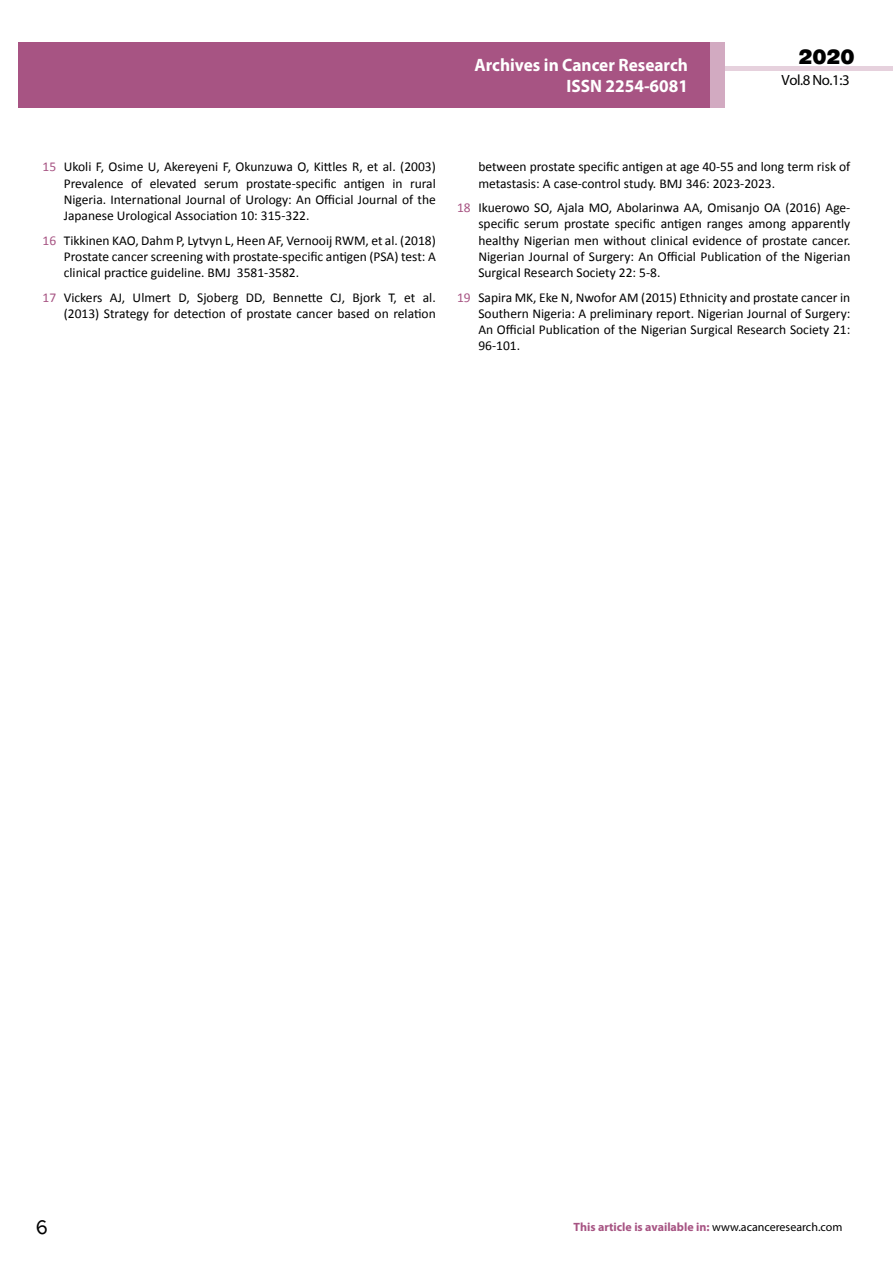
<style>
.page{position:relative;width:893px;height:1263px;background:#fff}
.page>*{position:absolute;margin:0;border:0;box-sizing:border-box;transform-origin:0 0}
.t1{font:25.5px "Tunga";color:#000}
.t2{font:22.5px "Helvetica Black cyr Bold";color:#000}
.t3{font:700 18px/21.6px "Myriad Pro";color:#fff;text-align:right;scale:.96 1}
.t4{font:14.85px "Myriad Pro";color:#000}
.t5{font:13.5px/16.2px "Calibri";color:#000;text-align:justify}
.t6{font:700 12px "Myriad Pro";color:#a75483}
.s1{color:#a75483}
.s2{font-weight:400;color:#000}
</style>
<div class="page">
<div style="left:722px;top:66px;width:171px;height:5px;background:#e6d1dd"></div>
<div style="left:710px;top:42px;width:15px;height:66px;background:#d2aac1"></div>
<div style="left:19px;top:42px;width:691px;height:66px;background:#a75483"></div>
<h3 class="t3" style="left:475px;top:53px;width:224px">Archives in Cancer Research<br>ISSN 2254-6081</h3>
<h2 class="t2" style="left:799px;top:45px;width:58px">2020</h2>
<p class="t4" style="left:781px;top:71px;width:70px">Vol.8 No.1:3</p>
<p class="t5" style="left:64px;top:159px;width:374px;text-indent:-21px"><span class="s1">15</span> Ukoli F, Osime U, Akereyeni F, Okunzuwa O, Kittles R, et al. (2003)<br>Prevalence of elevated serum prostate-specific antigen in rural Nigeria. International Journal of Urology: An Official Journal of the Japanese Urological Association 10: 315-322.</p>
<p class="t5" style="left:64px;top:232px;width:374px;text-indent:-21px"><span class="s1">16</span> Tikkinen KAO, Dahm P, Lytvyn L, Heen AF, Vernooij RWM, et al. (2018)<br>Prostate cancer screening with prostate-specific antigen (PSA) test: A clinical practice guideline. BMJ 3581-3582.</p>
<p class="t5" style="left:43px;top:289px;width:395px;text-align:right"><span class="s1">17</span> Vickers AJ, Ulmert D, Sjoberg DD, Bennette CJ, Bjork T, et al. (2013) Strategy for detection of prostate cancer based on relation</p>
<p class="t5" style="left:478px;top:159px;width:374px">between prostate specific antigen at age 40-55 and long term risk of metastasis: A case-control study. BMJ 346: 2023-2023.</p>
<p class="t5" style="left:478px;top:200px;width:374px;text-indent:-21px"><span class="s1">18</span> Ikuerowo SO, Ajala MO, Abolarinwa AA, Omisanjo OA (2016) Age&shy;specific serum prostate specific antigen ranges among apparently healthy Nigerian men without clinical evidence of prostate cancer.<br>Nigerian Journal of Surgery: An Official Publication of the Nigerian Surgical Research Society 22: 5-8.</p>
<p class="t5" style="left:478px;top:289px;width:374px;text-indent:-21px"><span class="s1">19</span> Sapira MK, Eke N, Nwofor AM (2015) Ethnicity and prostate cancer in Southern Nigeria: A preliminary report. Nigerian Journal of Surgery:<br>An Official Publication of the Nigerian Surgical Research Society 21:<br>96-101.</p>
<h1 class="t1" style="left:36px;top:1210px;width:14px">6</h1>
<p class="t6" style="left:574px;top:1219px;width:270px">This article is available in: <span class="s2">www.acanceresearch.com</span></p>
</div>
